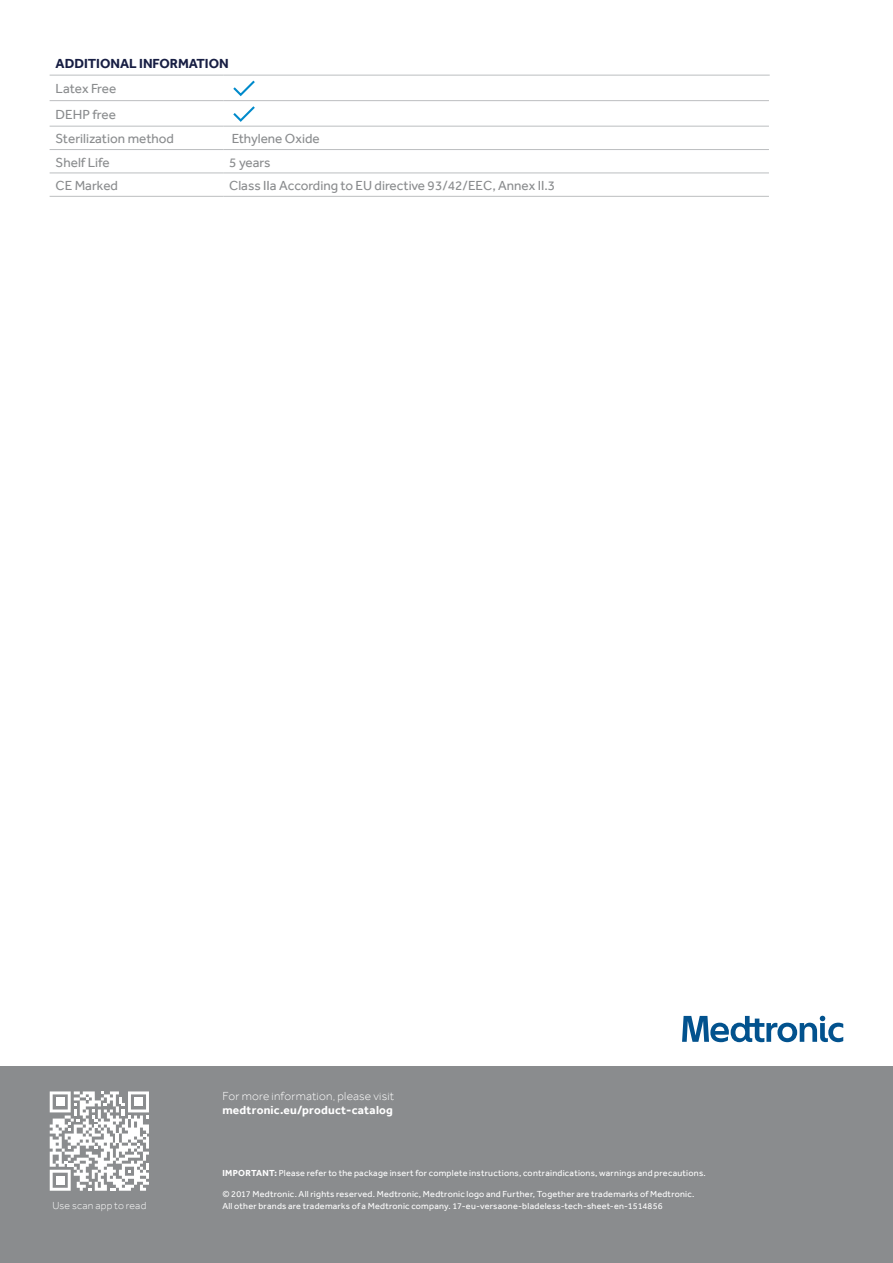
<style>
.page{position:relative;width:893px;height:1263px;background:#fff}
.page>*{position:absolute;margin:0;border:0;box-sizing:border-box;transform-origin:0 0}
.t1{font:13.5px/25px "Effra";color:#8a8c8e}
.t2{font:700 13.5px "Effra";color:#171e43}
.t3{font:300 12px "Effra";letter-spacing:.015em;color:#fff}
.t4{font:700 12px "Effra";letter-spacing:.02em;color:#fff}
.t5{font:300 10.5px "Effra";letter-spacing:.015em;color:#fff}
.t6{font:9px/12px "Effra";letter-spacing:.03em;color:#fff}
.s1{font-weight:700}
</style>
<div class="page">
<div style="left:0;top:1066px;width:893px;height:197px;background:#8a8c8e"></div>
<svg style="left:682px;top:1016px;width:161px;height:26px"></svg>
<svg style="left:50px;top:1091px;width:99px;height:100px"></svg>
<svg style="left:50px;top:125px;width:719px;height:71px"></svg>
<hr style="left:50px;top:75px;width:173px;height:1px;background:#bcbec0">
<hr style="left:223px;top:75px;width:547px;height:1px;background:#bcbec0">
<hr style="left:50px;top:100px;width:173px;height:1px;background:#bcbec0">
<hr style="left:223px;top:100px;width:546px;height:1px;background:#bcbec0">
<hr style="left:50px;top:126px;width:173px;height:1px;background:#bcbec0">
<hr style="left:223px;top:126px;width:546px;height:1px;background:#bcbec0">
<hr style="left:50px;top:149px;width:173px;height:1px;background:#bcbec0">
<hr style="left:223px;top:149px;width:546px;height:1px;background:#bcbec0">
<hr style="left:50px;top:173px;width:173px;height:1px;background:#bcbec0">
<hr style="left:223px;top:173px;width:546px;height:1px;background:#bcbec0">
<hr style="left:50px;top:196px;width:173px;height:1px;background:#bcbec0">
<hr style="left:223px;top:196px;width:546px;height:1px;background:#bcbec0">
<svg style="left:233px;top:80px;width:22px;height:17px"></svg>
<svg style="left:233px;top:106px;width:22px;height:16px"></svg>
<h1 class="t2" style="left:56px;top:55px;width:175px">ADDITIONAL INFORMATION</h1>
<h1 class="t1" style="left:56px;top:76px;width:120px">Latex Free<br>DEHP free<br>Sterilization method</h1>
<h1 class="t1" style="left:232px;top:126px;width:89px">Ethylene Oxide</h1>
<h1 class="t1" style="left:56px;top:149px;width:56px">Shelf Life</h1>
<h1 class="t1" style="left:229px;top:149px;width:43px">5 years</h1>
<h1 class="t1" style="left:56px;top:173px;width:64px">CE Marked</h1>
<h1 class="t1" style="left:229px;top:173px;width:328px">Class IIa According to EU directive 93/42/EEC, Annex II.3</h1>
<p class="t5" style="left:52px;top:1199px;width:95px">Use scan app to read</p>
<h2 class="t3" style="left:222px;top:1089px;width:173px">For more information, please visit</h2>
<h2 class="t4" style="left:222px;top:1103px;width:172px">medtronic.eu/product-catalog</h2>
<p class="t6" style="left:222px;top:1167px;width:485px"><span class="s1">IMPORTANT:</span> Please refer to the package insert for complete instructions, contraindications, warnings and precautions.</p>
<p class="t6" style="left:222px;top:1188px;width:474px">© 2017 Medtronic. All rights reserved. Medtronic, Medtronic logo and Further, Together are trademarks of Medtronic.<br>All other brands are trademarks of a Medtronic company. 17-eu-versaone-bladeless-tech-sheet-en-1514856</p>
</div>
